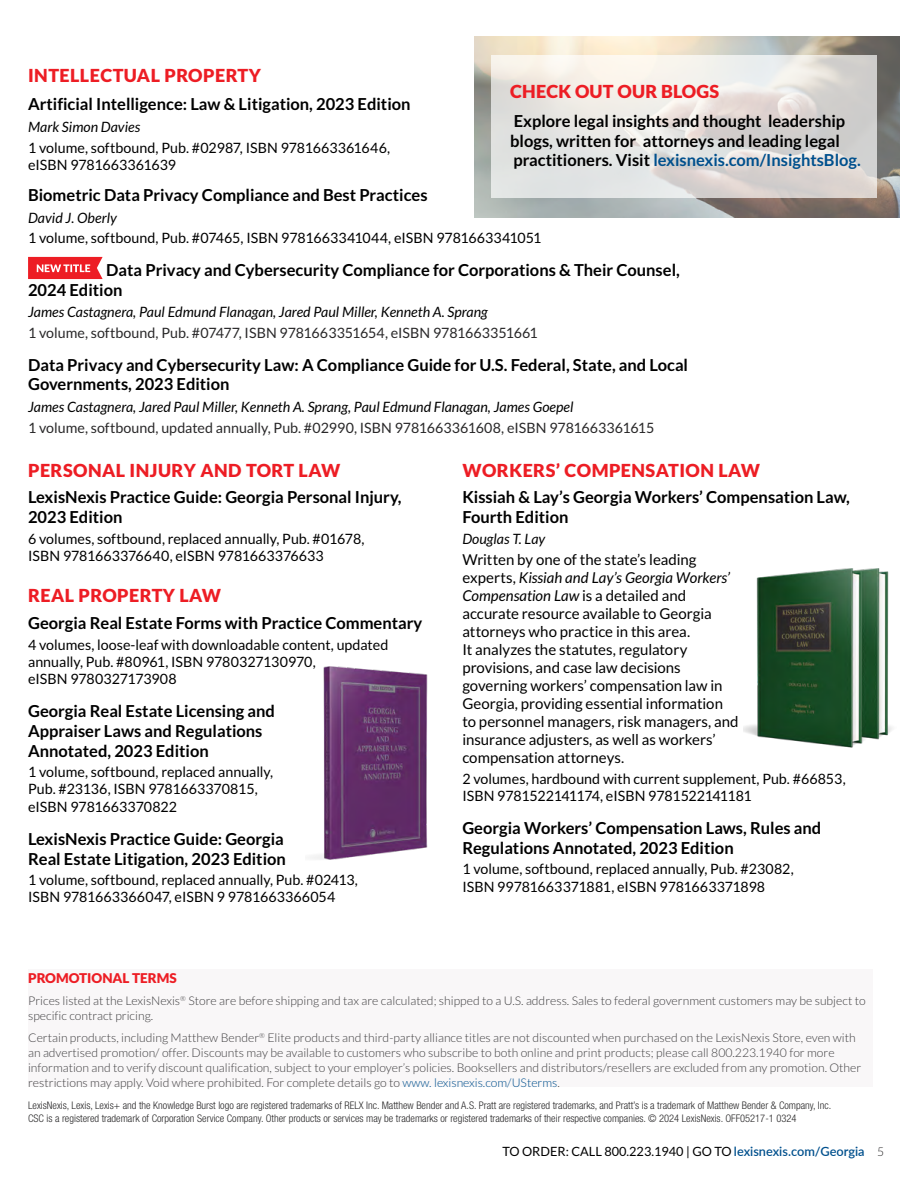
<style>
.page{position:relative;width:918px;height:1188px;background:#fff}
.page>*{position:absolute;margin:0;border:0;box-sizing:border-box;transform-origin:0 0}
.t1{font:900 18px "Lato";letter-spacing:.025em;color:#ed1d24}
.t2{font:700 16.5px/19.8px "Lato";color:#000}
.t3{font:15px/18px "Lato";letter-spacing:-.005em;color:#000}
.t4{font:14.25px/17.1px "Lato";color:#000}
.t5{font:italic 14.25px "Lato";color:#000}
.t6{font:14.25px "Lato";color:#292829}
.t7{font:900 13.5px "Lato";color:#ed1d24}
.t8{font:12.75px "Lato";color:#000}
.t9{font:300 12px/15px "Lato";color:#414042}
.t10{font:300 12px "Lato";color:#292829}
.t11{font:300 condensed 10.5px/12.6px "Helvetica Neue LT Std";color:#292829}
.s1{color:#00508d}
.s2{font-style:italic}
.s3{font-weight:600;color:#00508d}
</style>
<div class="page">
<img style="left:744px;top:568px;width:148px;height:180px">
<img style="left:310px;top:666px;width:118px;height:194px">
<svg style="left:28px;top:257px;width:75px;height:22px;background:#ef4247"></svg>
<div style="left:28px;top:969px;width:845px;height:118px;background:#f9f7f8"></div>
<img style="left:474px;top:37px;width:426px;height:180px">
<svg style="left:492px;top:55px;width:385px;height:143px;background:#e3e0dd"></svg>
<p class="t1" style="left:28px;top:65px;width:234px">INTELLECTUAL PROPERTY</p>
<p class="t2" style="left:28px;top:94px;width:384px">Artificial Intelligence: Law &amp; Litigation, 2023 Edition</p>
<p class="t5" style="left:28px;top:119px;width:114px">Mark Simon Davies</p>
<p class="t4" style="left:28px;top:139px;width:364px">1 volume, softbound, Pub. #02987, ISBN 9781663361646, eISBN 9781663361639</p>
<p class="t2" style="left:28px;top:185px;width:401px">Biometric Data Privacy Compliance and Best Practices</p>
<p class="t5" style="left:28px;top:210px;width:90px">David J. Oberly</p>
<p class="t4" style="left:28px;top:229px;width:515px">1 volume, softbound, Pub. #07465, ISBN 9781663341044, eISBN 9781663341051</p>
<p class="t2" style="left:28px;top:260px;width:653px;text-indent:78px">Data Privacy and Cybersecurity Compliance for Corporations &amp; Their Counsel,<br>2024 Edition</p>
<p class="t5" style="left:28px;top:304px;width:461px">James Castagnera, Paul Edmund Flanagan, Jared Paul Miller, Kenneth A. Sprang</p>
<p class="t6" style="left:28px;top:325px;width:511px">1 volume, softbound, Pub. #07477, ISBN 9781663351654, eISBN 9781663351661</p>
<p class="t2" style="left:28px;top:355px;width:662px">Data Privacy and Cybersecurity Law: A Compliance Guide for U.S. Federal, State, and Local<br>Governments, 2023 Edition</p>
<p class="t5" style="left:28px;top:399px;width:547px">James Castagnera, Jared Paul Miller, Kenneth A. Sprang, Paul Edmund Flanagan, James Goepel</p>
<p class="t6" style="left:28px;top:420px;width:628px">1 volume, softbound, updated annually, Pub. #02990, ISBN 9781663361608, eISBN 9781663361615</p>
<p class="t1" style="left:510px;top:81px;width:211px">CHECK OUT OUR BLOGS</p>
<p class="t2" style="left:510px;top:111px;width:352px">Explore legal insights and thought leadership blogs, written for attorneys and leading legal practitioners. Visit <span class="s1">lexisnexis.com/InsightsBlog.</span></p>
<p class="t1" style="left:28px;top:459px;width:314px">PERSONAL INJURY AND TORT LAW</p>
<p class="t2" style="left:28px;top:487px;width:375px">LexisNexis Practice Guide: Georgia Personal Injury,<br>2023 Edition</p>
<p class="t4" style="left:28px;top:530px;width:338px">6 volumes, softbound, replaced annually, Pub. #01678,<br>ISBN 9781663376640, eISBN 9781663376633</p>
<p class="t1" style="left:28px;top:585px;width:195px">REAL PROPERTY LAW</p>
<p class="t2" style="left:28px;top:613px;width:396px">Georgia Real Estate Forms with Practice Commentary</p>
<p class="t4" style="left:28px;top:636px;width:362px">4 volumes, loose-leaf with downloadable content, updated annually, Pub. #80961, ISBN 9780327130970,<br>eISBN 9780327173908</p>
<p class="t2" style="left:28px;top:701px;width:248px">Georgia Real Estate Licensing and<br>Appraiser Laws and Regulations<br>Annotated, 2023 Edition</p>
<p class="t4" style="left:28px;top:764px;width:247px">1 volume, softbound, replaced annually,<br>Pub. #23136, ISBN 9781663370815, eISBN 9781663370822</p>
<p class="t2" style="left:28px;top:829px;width:259px">LexisNexis Practice Guide: Georgia<br>Real Estate Litigation, 2023 Edition</p>
<p class="t4" style="left:28px;top:871px;width:331px">1 volume, softbound, replaced annually, Pub. #02413,<br>ISBN 9781663366047, eISBN 9 9781663366054</p>
<p class="t1" style="left:462px;top:459px;width:299px">WORKERS’ COMPENSATION LAW</p>
<p class="t2" style="left:462px;top:487px;width:389px">Kissiah &amp; Lay’s Georgia Workers’ Compensation Law,<br>Fourth Edition</p>
<p class="t5" style="left:462px;top:530px;width:84px">Douglas T. Lay</p>
<p class="t3" style="left:462px;top:550px;width:278px">Written by one of the state’s leading experts, <span class="s2">Kissiah and Lay’s Georgia Workers’ Compensation Law</span> is a detailed and accurate resource available to Georgia attorneys who practice in this area.<br>It analyzes the statutes, regulatory provisions, and case law decisions governing workers’ compensation law in Georgia, providing essential information to personnel managers, risk managers, and insurance adjusters, as well as workers’ compensation attorneys.</p>
<p class="t4" style="left:462px;top:770px;width:385px">2 volumes, hardbound with current supplement, Pub. #66853,<br>ISBN 9781522141174, eISBN 9781522141181</p>
<p class="t2" style="left:462px;top:818px;width:360px">Georgia Workers’ Compensation Laws, Rules and<br>Regulations Annotated, 2023 Edition</p>
<p class="t4" style="left:462px;top:861px;width:333px">1 volume, softbound, replaced annually, Pub. #23082,<br>ISBN 99781663371881, eISBN 9781663371898</p>
<p class="t7" style="left:28px;top:970px;width:150px">PROMOTIONAL TERMS</p>
<p class="t9" style="left:28px;top:993px;width:839px">Prices listed at the LexisNexis<sup>®</sup> Store are before shipping and tax are calculated; shipped to a U.S. address. Sales to federal government customers may be subject to specific contract pricing.</p>
<p class="t9" style="left:28px;top:1030px;width:835px">Certain products, including Matthew Bender<sup>®</sup> Elite products and third-party alliance titles are not discounted when purchased on the LexisNexis Store, even with an advertised promotion/ offer. Discounts may be available to customers who subscribe to both online and print products; please call 800.223.1940 for more information and to verify discount qualification, subject to your employer’s policies. Booksellers and distributors/resellers are excluded from any promotion. Other restrictions may apply. Void where prohibited. For complete details go to <span class="s1">www. lexisnexis.com/USterms</span>.</p>
<p class="t11" style="left:28px;top:1099px;width:805px">LexisNexis, Lexis, Lexis+ and the Knowledge Burst logo are registered trademarks of RELX Inc. Matthew Bender and A.S. Pratt are registered trademarks, and Pratt’s is a trademark of Matthew Bender &amp; Company, Inc.<br>CSC is a registered trademark of Corporation Service Company. Other products or services may be trademarks or registered trademarks of their respective companies. © 2024 LexisNexis. OFF05217-1 0324</p>
<p class="t8" style="left:503px;top:1145px;width:364px">TO ORDER: CALL 800.223.1940 | GO TO <span class="s3">lexisnexis.com/Georgia</span></p>
<p class="t10" style="left:877px;top:1145px;width:8px">5</p>
</div>
